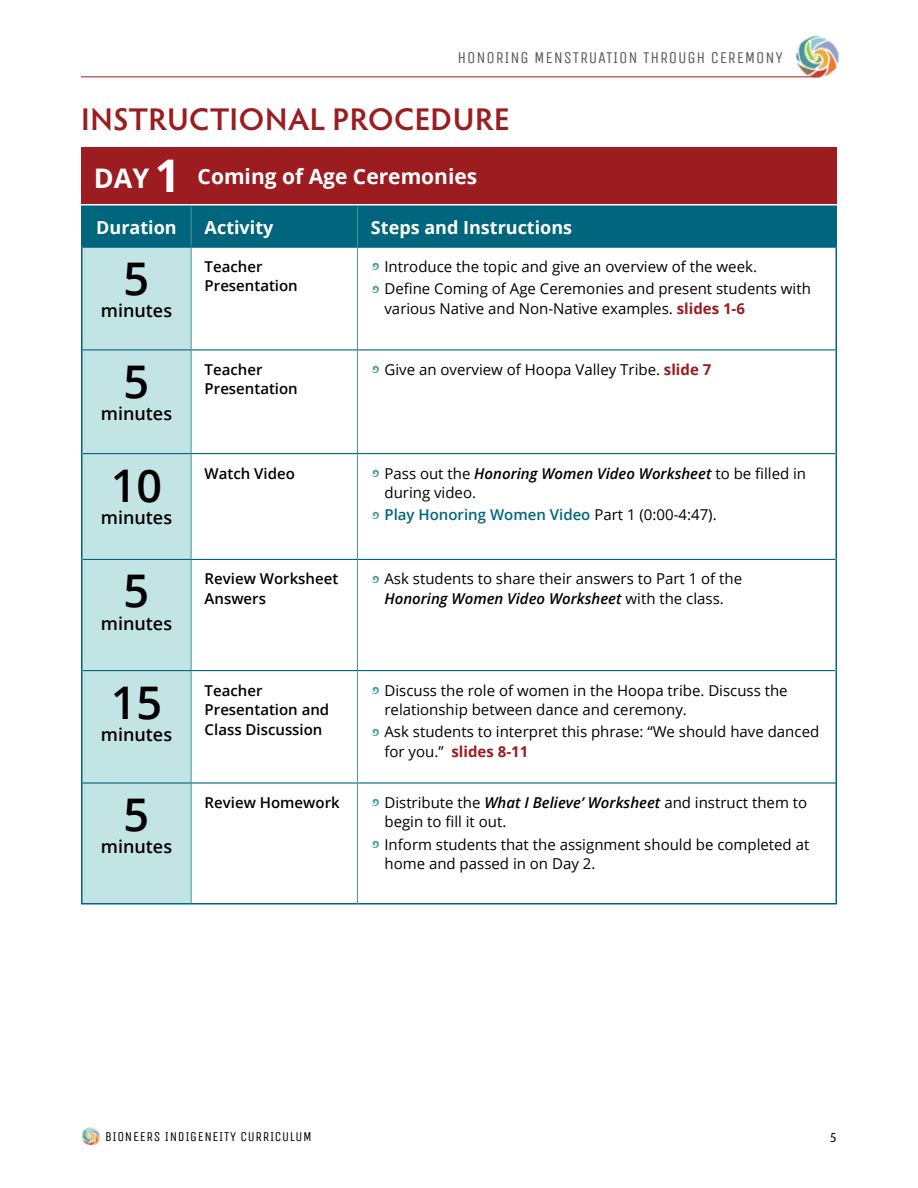
<style>
.page{position:relative;width:918px;height:1188px;background:#fff}
.page>*{position:absolute;margin:0;border:0;box-sizing:border-box;transform-origin:0 0}
.t1{font:600 45px "Open Sans";color:#000}
.t2{font:600 31.5px "Hypatia Sans Pro";letter-spacing:.015em;color:#9c1c1f}
.t3{font:700 21px "Open Sans";color:#fff}
.t4{font:600 18px "Open Sans";color:#000}
.t5{font:700 18px "Open Sans";color:#fff}
.t6{font:16.5px "Unica One";letter-spacing:.05em;color:#58595b}
.t7{font:15px/19.5px "Open Sans";color:#000}
.t8{font:600 15px/19.5px "Open Sans";color:#000}
.t9{font:600 15px "Open Sans";color:#01667d}
.t10{font:13.5px "Unica One";letter-spacing:.05em;color:#000}
.t11{font:13.5px "Hypatia Sans Pro";color:#000}
.s1{font-size:27px}
.s2{font-size:45px}
.s3{color:#489997}
.s4{font-weight:700;color:#9c1c1f}
.s5{font-weight:600;font-style:italic}
.s6{font-weight:400;color:#000}
</style>
<div class="page">
<img style="left:82px;top:1128px;width:18px;height:17px">
<hr style="left:81px;top:77px;width:734px;height:1px;background:#b01a1f">
<img style="left:795px;top:35px;width:45px;height:43px">
<div style="left:82px;top:207px;width:754px;height:39px;background:#01667d"></div>
<div style="left:82px;top:248px;width:109px;height:655px;background:#c3e4e4"></div>
<hr style="left:191px;top:207px;width:1px;height:39px;background:#489997">
<hr style="left:357px;top:207px;width:1px;height:39px;background:#489997">
<hr style="left:191px;top:248px;width:1px;height:101px;background:#489997">
<hr style="left:357px;top:248px;width:1px;height:101px;background:#489997">
<hr style="left:191px;top:350px;width:1px;height:103px;background:#489997">
<hr style="left:357px;top:350px;width:1px;height:103px;background:#489997">
<hr style="left:191px;top:454px;width:1px;height:105px;background:#489997">
<hr style="left:357px;top:454px;width:1px;height:105px;background:#489997">
<hr style="left:191px;top:560px;width:1px;height:110px;background:#489997">
<hr style="left:357px;top:560px;width:1px;height:110px;background:#489997">
<hr style="left:191px;top:671px;width:1px;height:111px;background:#489997">
<hr style="left:357px;top:671px;width:1px;height:111px;background:#489997">
<hr style="left:191px;top:784px;width:1px;height:119px;background:#489997">
<hr style="left:357px;top:784px;width:1px;height:119px;background:#489997">
<hr style="left:81px;top:248px;width:1px;height:102px;background:#01667d">
<hr style="left:836px;top:248px;width:1px;height:102px;background:#01667d">
<hr style="left:81px;top:350px;width:1px;height:104px;background:#01667d">
<hr style="left:836px;top:350px;width:1px;height:104px;background:#01667d">
<hr style="left:81px;top:454px;width:1px;height:105px;background:#01667d">
<hr style="left:836px;top:454px;width:1px;height:105px;background:#01667d">
<hr style="left:81px;top:559px;width:1px;height:112px;background:#01667d">
<hr style="left:836px;top:559px;width:1px;height:112px;background:#01667d">
<hr style="left:81px;top:671px;width:1px;height:112px;background:#01667d">
<hr style="left:836px;top:671px;width:1px;height:112px;background:#01667d">
<hr style="left:81px;top:783px;width:1px;height:120px;background:#01667d">
<hr style="left:836px;top:783px;width:1px;height:120px;background:#01667d">
<hr style="left:81px;top:903px;width:110px;height:1px;background:#01667d">
<hr style="left:191px;top:903px;width:166px;height:1px;background:#01667d">
<hr style="left:357px;top:903px;width:480px;height:1px;background:#01667d">
<hr style="left:82px;top:349px;width:109px;height:1px;background:#01667d">
<hr style="left:191px;top:349px;width:166px;height:1px;background:#01667d">
<hr style="left:357px;top:349px;width:479px;height:1px;background:#01667d">
<hr style="left:82px;top:453px;width:109px;height:1px;background:#01667d">
<hr style="left:191px;top:453px;width:166px;height:1px;background:#01667d">
<hr style="left:357px;top:453px;width:479px;height:1px;background:#01667d">
<hr style="left:82px;top:559px;width:109px;height:1px;background:#01667d">
<hr style="left:191px;top:559px;width:166px;height:1px;background:#01667d">
<hr style="left:357px;top:559px;width:479px;height:1px;background:#01667d">
<hr style="left:82px;top:670px;width:109px;height:1px;background:#01667d">
<hr style="left:191px;top:670px;width:166px;height:1px;background:#01667d">
<hr style="left:357px;top:670px;width:479px;height:1px;background:#01667d">
<hr style="left:82px;top:782px;width:109px;height:2px;background:#01667d">
<hr style="left:191px;top:782px;width:166px;height:2px;background:#01667d">
<hr style="left:357px;top:782px;width:479px;height:2px;background:#01667d">
<hr style="left:81px;top:206px;width:110px;height:1px;background:#01667d">
<hr style="left:81px;top:207px;width:1px;height:39px;background:#01667d">
<hr style="left:191px;top:206px;width:166px;height:1px;background:#01667d">
<hr style="left:357px;top:206px;width:480px;height:1px;background:#01667d">
<hr style="left:836px;top:207px;width:1px;height:39px;background:#01667d">
<hr style="left:81px;top:246px;width:110px;height:2px;background:#01667d">
<hr style="left:191px;top:246px;width:166px;height:2px;background:#01667d">
<hr style="left:357px;top:246px;width:480px;height:2px;background:#01667d">
<div style="left:81px;top:148px;width:756px;height:56px;background:#9c1c1f"></div>
<p class="t6" style="left:458px;top:48px;width:327px">HONORING MENSTRUATION THROUGH CEREMONY</p>
<h2 class="t2" style="left:81px;top:97px;width:430px">INSTRUCTIONAL PROCEDURE</h2>
<h3 class="t3" style="left:94px;top:162px;width:385px"><span class="s1">DAY</span> <span class="s2">1</span> Coming of Age Ceremonies</h3>
<p class="t5" style="left:96px;top:214px;width:82px">Duration</p>
<p class="t5" style="left:205px;top:214px;width:70px">Activity</p>
<p class="t5" style="left:371px;top:214px;width:203px">Steps and Instructions</p>
<h1 class="t1" style="left:124px;top:248px;width:27px">5</h1>
<p class="t4" style="left:101px;top:299px;width:73px">minutes</p>
<p class="t8" style="left:205px;top:256px;width:95px">Teacher<br>Presentation</p>
<p class="t7" style="left:371px;top:256px;width:388px"><span class="s3">◆</span> Introduce the topic and give an overview of the week.</p>
<p class="t7" style="left:384px;top:279px;width:428px;text-indent:-13px"><span class="s3">◆</span> Define Coming of Age Ceremonies and present students with various Native and Non-Native examples. <span class="s4">slides 1-6</span></p>
<h1 class="t1" style="left:124px;top:351px;width:27px">5</h1>
<p class="t4" style="left:101px;top:401px;width:73px">minutes</p>
<h1 class="t1" style="left:111px;top:454px;width:53px">10</h1>
<p class="t4" style="left:101px;top:505px;width:73px">minutes</p>
<h1 class="t1" style="left:124px;top:560px;width:27px">5</h1>
<p class="t4" style="left:101px;top:611px;width:73px">minutes</p>
<h1 class="t1" style="left:111px;top:671px;width:53px">15</h1>
<p class="t4" style="left:101px;top:722px;width:73px">minutes</p>
<h1 class="t1" style="left:124px;top:784px;width:27px">5</h1>
<p class="t4" style="left:101px;top:835px;width:73px">minutes</p>
<p class="t8" style="left:205px;top:359px;width:95px">Teacher<br>Presentation</p>
<p class="t7" style="left:371px;top:359px;width:342px"><span class="s3">◆</span> Give an overview of Hoopa Valley Tribe. <span class="s4">slide 7</span></p>
<p class="t8" style="left:205px;top:463px;width:92px">Watch Video</p>
<p class="t7" style="left:384px;top:463px;width:423px;text-indent:-13px"><span class="s3">◆</span> Pass out the <span class="s5">Honoring Women Video Worksheet</span> to be filled in during video.</p>
<p class="t9" style="left:371px;top:505px;width:347px"><span class="s3">◆</span> Play Honoring Women Video <span class="s6">Part 1 (0:00-4:47).</span></p>
<p class="t8" style="left:205px;top:569px;width:135px">Review Worksheet<br>Answers</p>
<p class="t7" style="left:371px;top:569px;width:373px;text-align:center"><span class="s3">◆</span> Ask students to share their answers to Part 1 of the<br><span class="s5">Honoring Women Video Worksheet</span> with the class.</p>
<p class="t8" style="left:205px;top:680px;width:126px">Teacher<br>Presentation and<br>Class Discussion</p>
<p class="t7" style="left:384px;top:680px;width:405px;text-indent:-13px"><span class="s3">◆</span> Discuss the role of women in the Hoopa tribe. Discuss the relationship between dance and ceremony.</p>
<p class="t7" style="left:384px;top:722px;width:436px;text-indent:-13px"><span class="s3">◆</span> Ask students to interpret this phrase: “We should have danced for you.” <span class="s4">slides 8-11</span></p>
<p class="t8" style="left:205px;top:792px;width:137px">Review Homework</p>
<p class="t7" style="left:384px;top:792px;width:424px;text-indent:-13px"><span class="s3">◆</span> Distribute the <span class="s5">What I Believe’ Worksheet</span> and instruct them to begin to fill it out.</p>
<p class="t7" style="left:384px;top:834px;width:426px;text-indent:-13px"><span class="s3">◆</span> Inform students that the assignment should be completed at home and passed in on Day 2.</p>
<p class="t10" style="left:105px;top:1129px;width:208px">BIONEERS INDIGENEITY CURRICULUM</p>
<p class="t11" style="left:830px;top:1128px;width:8px">5</p>
</div>
